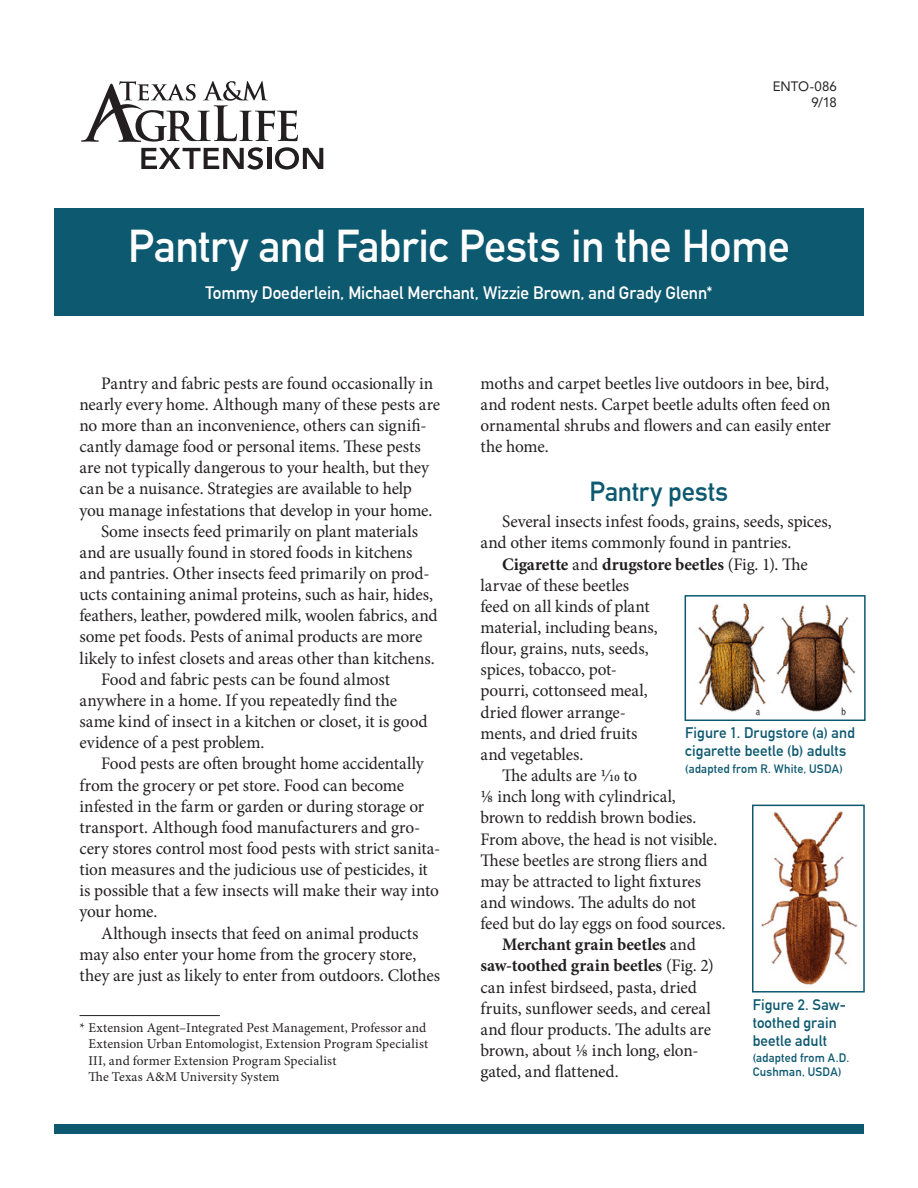
<style>
.page{position:relative;width:918px;height:1188px;background:#fff}
.page>*{position:absolute;margin:0;border:0;box-sizing:border-box;transform-origin:0 0}
.t1{font:700 45px "DIN Alternate";letter-spacing:-.015em;color:#fff}
.heading1{font:700 27px "DIN Alternate";color:#0d5970}
.body_text{font:17.7px/21.1px "Minion Pro";letter-spacing:-.005em;color:#231f20}
.authors{font:700 17.7px "DIN Alternate";letter-spacing:-.01em;color:#fff}
.t2{font:700 15px/18px "DIN Alternate";letter-spacing:.005em;color:#0d5970}
.t3{font:13.5px/16.2px "Minion Pro";letter-spacing:.005em;color:#231f20}
.pub_number{font:13.5px "Avenir";color:#231f20}
.t4{font:700 12px/14.4px "DIN Alternate";letter-spacing:.015em;color:#0d5970}
.s1{font-weight:700}
</style>
<div class="page">
<div style="left:54px;top:1124px;width:810px;height:10px;background:#0d5970"></div>
<div style="left:54px;top:208px;width:810px;height:108px;background:#0d5970"></div>
<svg style="left:81px;top:81px;width:242px;height:89px"></svg>
<img style="left:698px;top:603px;width:158px;height:113px">
<div style="left:685px;top:595px;width:181px;height:126px;border:2px solid #0d5970"></div>
<hr style="left:80px;top:1015px;width:140px;height:1px;background:#231f20">
<img style="left:761px;top:811px;width:97px;height:174px">
<div style="left:752px;top:805px;width:113px;height:188px;border:2px solid #0d5970"></div>
<p class="pub_number" style="left:773px;top:79px;width:66px">ENTO-086</p>
<p class="pub_number" style="left:811px;top:95px;width:27px">9/18</p>
<p class="t1" style="left:128px;top:212px;width:663px">Pantry and Fabric Pests in the Home</p>
<p class="authors" style="left:205px;top:280px;width:509px">Tommy Doederlein, Michael Merchant, Wizzie Brown, and Grady Glenn*</p>
<p class="body_text" style="left:80px;top:373px;width:362px;text-indent:22px">Pantry and fabric pests are found occasionally in nearly every home. Although many of these pests are no more than an inconvenience, others can signifi&shy;cantly damage food or personal items. These pests are not typically dangerous to your health, but they can be a nuisance. Strategies are available to help you manage infestations that develop in your home.</p>
<p class="body_text" style="left:80px;top:521px;width:360px;text-indent:22px">Some insects feed primarily on plant materials and are usually found in stored foods in kitchens and pantries. Other insects feed primarily on prod&shy;ucts containing animal proteins, such as hair, hides, feathers, leather, powdered milk, woolen fabrics, and some pet foods. Pests of animal products are more likely to infest closets and areas other than kitchens.</p>
<p class="body_text" style="left:80px;top:669px;width:350px;text-indent:22px">Food and fabric pests can be found almost anywhere in a home. If you repeatedly find the same kind of insect in a kitchen or closet, it is good evidence of a pest problem.</p>
<p class="body_text" style="left:80px;top:753px;width:362px;text-indent:22px">Food pests are often brought home accidentally from the grocery or pet store. Food can become infested in the farm or garden or during storage or transport. Although food manufacturers and gro&shy;cery stores control most food pests with strict sanita&shy;tion measures and the judicious use of pesticides, it is possible that a few insects will make their way into your home.</p>
<p class="body_text" style="left:80px;top:922px;width:362px;text-indent:22px">Although insects that feed on animal products may also enter your home from the grocery store, they are just as likely to enter from outdoors. Clothes</p>
<p class="t3" style="left:88px;top:1020px;width:341px;text-indent:-9px">* Extension Agent–Integrated Pest Management, Professor and<br>Extension Urban Entomologist, Extension Program Specialist<br>III, and former Extension Program Specialist</p>
<p class="t3" style="left:89px;top:1068px;width:193px">The Texas A&amp;M University System</p>
<p class="body_text" style="left:481px;top:373px;width:352px;text-align:justify">moths and carpet beetles live outdoors in bee, bird, and rodent nests. Carpet beetle adults often feed on ornamental shrubs and flowers and can easily enter the home.</p>
<p class="heading1" style="left:589px;top:471px;width:140px">Pantry pests</p>
<p class="body_text" style="left:481px;top:511px;width:353px;text-indent:22px">Several insects infest foods, grains, seeds, spices, and other items commonly found in pantries.</p>
<p class="body_text" style="left:481px;top:553px;width:329px;text-indent:22px"><span class="s1">Cigarette</span> and <span class="s1">drugstore beetles</span> (Fig. 1). The larvae of these beetles<br>feed on all kinds of plant<br>material, including beans,<br>flour, grains, nuts, seeds,<br>spices, tobacco, pot-<br>pourri, cottonseed meal,<br>dried flower arrange-<br>ments, and dried fruits<br>and vegetables.</p>
<p class="body_text" style="left:481px;top:765px;width:247px;text-indent:22px">The adults are 1/10 to<br>1/8 inch long with cylindrical,<br>brown to reddish brown bodies.<br>From above, the head is not visible.<br>These beetles are strong fliers and may be attracted to light fixtures and windows. The adults do not feed but do lay eggs on food sources.</p>
<p class="body_text" style="left:481px;top:934px;width:235px;text-indent:22px"><span class="s1">Merchant grain beetles</span> and <span class="s1">saw-toothed grain beetles</span> (Fig. 2) can infest birdseed, pasta, dried fruits, sunflower seeds, and cereal and flour products. The adults are brown, about 1/8 inch long, elon&shy;gated, and flattened.</p>
<p class="t2" style="left:685px;top:723px;width:171px">Figure 1. Drugstore (a) and cigarette beetle (b) adults</p>
<p class="t4" style="left:685px;top:760px;width:159px">(adapted from R. White, USDA)</p>
<p class="t2" style="left:753px;top:994px;width:95px">Figure 2. Saw&shy;toothed grain beetle adult</p>
<p class="t4" style="left:753px;top:1050px;width:98px">(adapted from A.D.<br>Cushman, USDA)</p>
</div>
